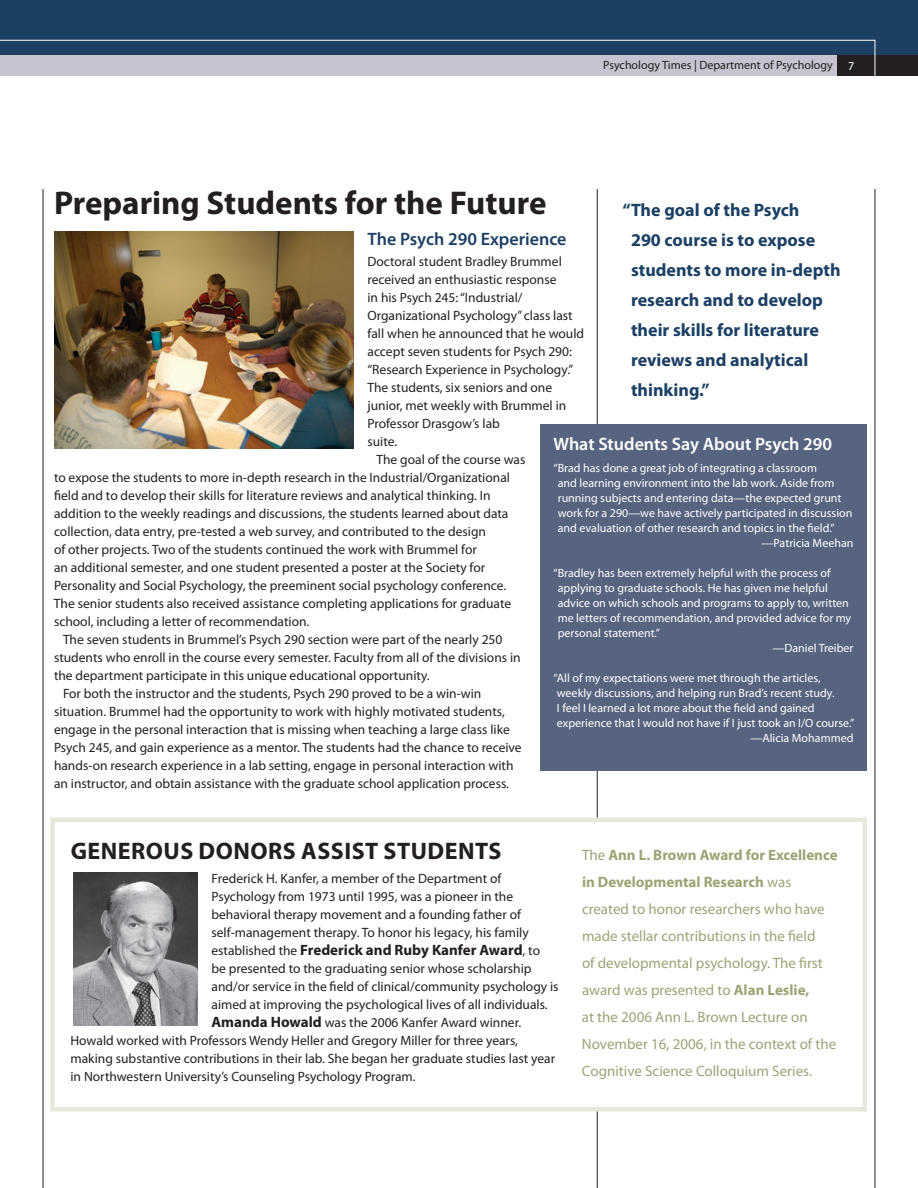
<style>
.page{position:relative;width:918px;height:1188px;background:#fff}
.page>*{position:absolute;margin:0;border:0;box-sizing:border-box;transform-origin:0 0}
.t1{font:700 33px "Myriad Pro";color:#231f20}
.t2{font:700 24px "Myriad Pro";letter-spacing:.02em;color:#231f20}
.t3{font:700 18px/30px "Myriad Pro";color:#1b4064}
.t4{font:600 18px "Myriad Pro";color:#fff}
.t5{font:600 18px "Myriad Pro";color:#1b4064}
.t6{font:15px/27px "Myriad Pro";color:#9ea374}
.t7{font:700 15px "Myriad Pro";color:#231f20}
.t8{font:13.5px/18px "Myriad Pro";color:#231f20}
.t9{font:12px "Myriad Pro";color:#fff}
.t10{font:12px "Myriad Pro";color:#231f20}
.s1{font-weight:400;font-size:13.5px}
.s2{font-weight:700;font-size:15px}
.s3{font-weight:700}
</style>
<div class="page">
<hr style="left:597px;top:189px;width:1px;height:999px;background:#231f20">
<div style="left:52px;top:820px;width:813px;height:289px;background:#fff"></div>
<div style="left:50px;top:818px;width:817px;height:294px;border:4px solid #e7e8da"></div>
<img style="left:54px;top:231px;width:300px;height:217px">
<div style="left:837px;top:54px;width:81px;height:22px;background:#231f20"></div>
<div style="left:0;top:0;width:918px;height:56px;background:#1b4064"></div>
<svg style="left:0;top:40px;width:875px;height:36px"></svg>
<hr style="left:43px;top:189px;width:1px;height:999px;background:#231f20">
<hr style="left:875px;top:189px;width:1px;height:999px;background:#231f20">
<img style="left:74px;top:872px;width:124px;height:154px">
<div style="left:540px;top:424px;width:327px;height:347px;background:#576480"></div>
<p class="t10" style="left:603px;top:58px;width:231px">Psychology Times | Department of Psychology</p>
<h1 class="t1" style="left:54px;top:181px;width:494px">Preparing Students for the Future</h1>
<h3 class="t5" style="left:368px;top:228px;width:201px">The Psych 290 Experience</h3>
<p class="t8" style="left:368px;top:253px;width:196px">Doctoral student Bradley Brummel</p>
<p class="t8" style="left:368px;top:271px;width:190px">received an enthusiastic response</p>
<p class="t8" style="left:368px;top:289px;width:156px">in his Psych 245: “I ndustrial/</p>
<p class="t8" style="left:368px;top:307px;width:207px">Organizational Psychology” class last</p>
<p class="t8" style="left:368px;top:325px;width:218px">fall when he announced that he would</p>
<p class="t8" style="left:368px;top:343px;width:206px">accept seven students for Psych 290:</p>
<p class="t8" style="left:368px;top:361px;width:207px">“Research Experience in Psychology.”</p>
<p class="t8" style="left:368px;top:378px;width:186px">The students, six seniors and one</p>
<p class="t8" style="left:368px;top:396px;width:200px">junior, met weekly with Brummel in</p>
<p class="t8" style="left:368px;top:414px;width:134px">Professor Drasgow’s lab</p>
<p class="t8" style="left:368px;top:433px;width:31px">suite.</p>
<p class="t8" style="left:377px;top:451px;width:150px">The goal of the course was</p>
<p class="t8" style="left:54px;top:469px;width:458px">to expose the students to more in-depth research in the I ndustrial/Organizational</p>
<p class="t8" style="left:54px;top:486px;width:438px">field and to develop their skills for literature reviews and analytical thinking. I n</p>
<p class="t8" style="left:54px;top:505px;width:456px">addition to the weekly readings and discussions, the students learned about data</p>
<p class="t8" style="left:54px;top:523px;width:433px">collection, data entry, pre-tested a web survey, and contributed to the design</p>
<p class="t8" style="left:54px;top:541px;width:424px">of other projects. Two of the students continued the work with Brummel for</p>
<p class="t8" style="left:54px;top:559px;width:433px">an additional semester, and one student presented a poster at the Society for</p>
<p class="t8" style="left:54px;top:576px;width:454px">Personality and Social Psychology, the preeminent social psychology conference.</p>
<p class="t8" style="left:54px;top:594px;width:459px">The senior students also received assistance completing applications for graduate</p>
<p class="t8" style="left:54px;top:613px;width:257px">school, including a letter of recommendation.</p>
<p class="t8" style="left:63px;top:631px;width:441px">The seven students in Brummel’s Psych 290 section were part of the nearly 250</p>
<p class="t8" style="left:54px;top:649px;width:468px">students who enroll in the course every semester. Faculty from all of the divisions in</p>
<p class="t8" style="left:54px;top:667px;width:377px">the department participate in this unique educational opportunity.</p>
<p class="t8" style="left:63px;top:685px;width:420px">For both the instructor and the students, Psych 290 proved to be a win-win</p>
<p class="t8" style="left:54px;top:703px;width:452px">situation. Brummel had the opportunity to work with highly motivated students,</p>
<p class="t8" style="left:54px;top:721px;width:457px">engage in the personal interaction that is missing when teaching a large class like</p>
<p class="t8" style="left:54px;top:739px;width:469px">Psych 245, and gain experience as a mentor. The students had the chance to receive</p>
<p class="t8" style="left:54px;top:757px;width:461px">hands-on research experience in a lab setting, engage in personal interaction with</p>
<p class="t8" style="left:54px;top:775px;width:457px">an instructor, and obtain assistance with the graduate school application process.</p>
<h3 class="t3" style="left:631px;top:194px;width:211px;text-indent:-9px">“The goal of the Psych<br>290 course is to expose students to more in-depth research and to develop their skills for literature reviews and analytical thinking.”</h3>
<h3 class="t4" style="left:554px;top:433px;width:280px">What Students Say About Psych 290</h3>
<p class="t9" style="left:554px;top:460px;width:265px">“ Brad has done a great job of integrating a classroom</p>
<p class="t9" style="left:558px;top:475px;width:278px">and learning environment into the lab work. Aside from</p>
<p class="t9" style="left:558px;top:490px;width:285px">running subjects and entering data—the expected grunt</p>
<p class="t9" style="left:558px;top:505px;width:296px">work for a 290—we have actively participated in discussion</p>
<p class="t9" style="left:558px;top:520px;width:279px">and evaluation of other research and topics in the field.”</p>
<p class="t9" style="left:762px;top:535px;width:93px">—Patricia Meehan</p>
<p class="t9" style="left:553px;top:565px;width:279px">“ Bradley has been extremely helpful with the process of</p>
<p class="t9" style="left:558px;top:580px;width:272px">applying to graduate schools. He has given me helpful</p>
<p class="t9" style="left:558px;top:595px;width:293px">advice on which schools and programs to apply to, written</p>
<p class="t9" style="left:558px;top:610px;width:295px">me letters of recommendation, and provided advice for my</p>
<p class="t9" style="left:558px;top:625px;width:104px">personal statement.”</p>
<p class="t9" style="left:773px;top:640px;width:82px">—Daniel Treiber</p>
<p class="t9" style="left:553px;top:670px;width:269px">“All of my expectations were met through the articles,</p>
<p class="t9" style="left:557px;top:685px;width:279px">weekly discussions, and helping run Brad’s recent study.</p>
<p class="t9" style="left:557px;top:700px;width:259px">I feel I learned a lot more about the field and gained</p>
<p class="t9" style="left:557px;top:715px;width:299px">experience that I would not have if I just took an I/O course.”</p>
<p class="t9" style="left:751px;top:730px;width:104px">—Alicia Mohammed</p>
<h2 class="t2" style="left:71px;top:835px;width:16px">Gener</h2>
<h2 class="t2" style="left:146px;top:835px;width:298px">ous Donors Assist Student</h2>
<h2 class="t2" style="left:488px;top:835px;width:14px">s</h2>
<p class="t8" style="left:212px;top:869px;width:319px">Frederick H. Kanfer, a member of the Department of Psychology from 1973 until 1995, was a pioneer in the behavioral therapy movement and a founding father of self-management therapy. To honor his legacy, his family</p>
<p class="t7" style="left:212px;top:940px;width:330px"><span class="s1">established the</span> Frederick and Ruby Kanfer Award<span class="s1">, to</span></p>
<p class="t8" style="left:212px;top:959px;width:322px">be presented to the graduating senior whose scholarship</p>
<p class="t8" style="left:212px;top:977px;width:349px">and/or service in the field of clinical/community psychology is</p>
<p class="t8" style="left:212px;top:995px;width:338px">aimed at improving the psychological lives of all individuals.</p>
<p class="t8" style="left:212px;top:1013px;width:311px"><span class="s2">Amanda Howald</span> was the 2006 Kanfer Award winner.</p>
<p class="t8" style="left:70px;top:1031px;width:449px">Howald worked with Professors Wendy Heller and Gregory Miller for three years,</p>
<p class="t8" style="left:70px;top:1049px;width:486px">making substantive contributions in their lab. She began her graduate studies last year</p>
<p class="t8" style="left:70px;top:1067px;width:347px">in Northwestern University’s Counseling Psychology Program.</p>
<p class="t6" style="left:582px;top:841px;width:257px">The <span class="s3">Ann L. Brown Award for Excellence in Developmental Research</span> was created to honor researchers who have made stellar contributions in the field<br>of developmental psychology. The first award was presented to <span class="s3">Alan Leslie,<br></span>at the 2006 Ann L. Brown Lecture on November 16, 2006, in the context of the Cognitive Science Colloquium Series.</p>
</div>
